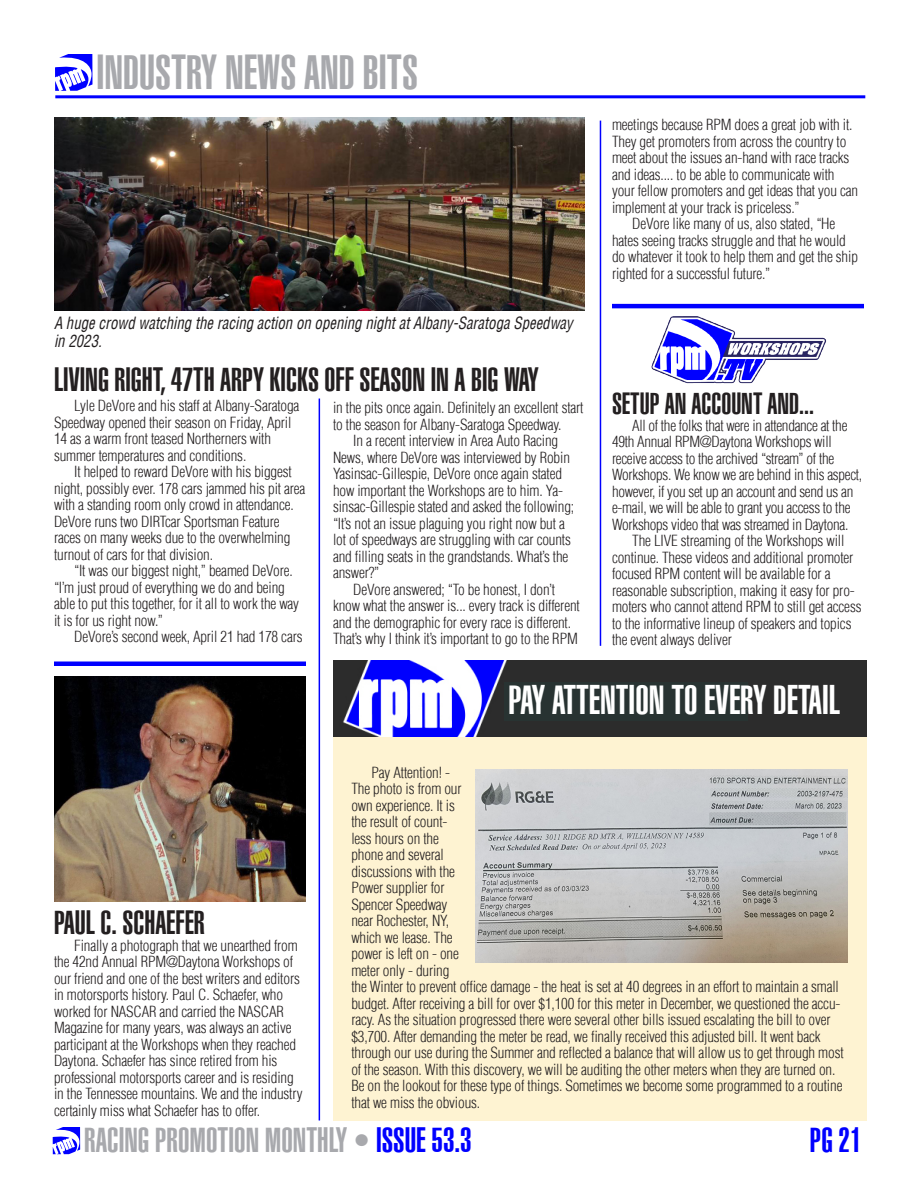
<style>
.page{position:relative;width:918px;height:1188px;background:#fff}
.page>*{position:absolute;margin:0;border:0;box-sizing:border-box;transform-origin:0 0}
.t1{font:900 extra-condensed 48px "Helvetica";color:#a8a9ad}
.CONTINUED_TEXT{font:900 extra-condensed 40.5px "Helvetica";color:#fff}
.t2{font:900 extra-condensed 34.5px "Helvetica";color:#a8a9ad}
.t3{font:900 extra-condensed 34.5px "Helvetica";color:#00f}
.INDUSTRY_NEWS_HEADLI{font:900 extra-condensed 33px "Helvetica";color:#231f20}
.INDUSTRY_NEWS_HEADLI-2{font:900 extra-condensed 30px "Helvetica";color:#231f20}
.CAPTION_NEW{font:italic condensed 16.5px/18px "Helvetica";color:#231f20;scale:.9 1}
.INDUSTRY_BODY_NEWS_T{font:300 condensed 15px/16.5px "Helvetica";letter-spacing:-.01em;color:#231f20}
.s1{color:#00f}
</style>
<div class="page">
<svg style="left:53px;top:1127px;width:27px;height:27px"></svg>
<div style="left:333px;top:660px;width:533px;height:460px;background:#fef3d2"></div>
<svg style="left:55px;top:54px;width:37px;height:37px"></svg>
<hr style="left:55px;top:95px;width:810px;height:3px;background:#00f">
<img style="left:333px;top:660px;width:533px;height:77px">
<hr style="left:319px;top:399px;width:1px;height:722px;background:#00f">
<div style="left:505px;top:682px;width:243px;height:39px;background:#283332"></div>
<img style="left:476px;top:770px;width:371px;height:193px">
<hr style="left:612px;top:304px;width:252px;height:4px;background:#00f">
<img style="left:651px;top:316px;width:175px;height:68px">
<img style="left:54px;top:118px;width:531px;height:192px">
<img style="left:54px;top:676px;width:252px;height:225px">
<hr style="left:54px;top:662px;width:252px;height:4px;background:#00f">
<hr style="left:600px;top:121px;width:1px;height:525px;background:#00f">
<p class="t1" style="left:96px;top:50px;width:323px">INDUSTRY NEWS AND BITS</p>
<p class="CAPTION_NEW" style="left:54px;top:315px;width:578px">A huge crowd watching the racing action on opening night at Albany-Saratoga Speedway in 2023.</p>
<p class="INDUSTRY_NEWS_HEADLI" style="left:54px;top:364px;width:486px">LIVING RIGHT, 47TH ARPY KICKS OFF SEASON IN A BIG WAY</p>
<p class="INDUSTRY_BODY_NEWS_T" style="left:333px;top:401px;width:252px">in the pits once again. Definitely an excellent start to the season for Albany-Saratoga Speedway.</p>
<p class="INDUSTRY_BODY_NEWS_T" style="left:333px;top:434px;width:243px;text-indent:20px">In a recent interview in Area Auto Racing News, where DeVore was interviewed by Robin Yasinsac-Gillespie, DeVore once again stated how important the Workshops are to him. Ya&shy;sinsac-Gillespie stated and asked the following; “It’s not an issue plaguing you right now but a lot of speedways are struggling with car counts and filling seats in the grandstands. What’s the answer?”</p>
<p class="INDUSTRY_BODY_NEWS_T" style="left:333px;top:582px;width:248px;text-align:center">DeVore answered; “To be honest, I don’t<br>know what the answer is... every track is different and the demographic for every race is different.<br>That’s why I think it’s important to go to the RPM</p>
<p class="INDUSTRY_BODY_NEWS_T" style="left:54px;top:399px;width:247px;text-indent:20px">Lyle DeVore and his staff at Albany-Saratoga Speedway opened their season on Friday, April 14 as a warm front teased Northerners with summer temperatures and conditions.</p>
<p class="INDUSTRY_BODY_NEWS_T" style="left:54px;top:465px;width:253px;text-indent:20px">It helped to reward DeVore with his biggest night, possibly ever. 178 cars jammed his pit area with a standing room only crowd in attendance.<br>DeVore runs two DIRTcar Sportsman Feature races on many weeks due to the overwhelming turnout of cars for that division.</p>
<p class="INDUSTRY_BODY_NEWS_T" style="left:54px;top:564px;width:247px;text-indent:20px">“It was our biggest night,” beamed DeVore. “I’m just proud of everything we do and being able to put this together, for it all to work the way it is for us right now.”</p>
<p class="INDUSTRY_BODY_NEWS_T" style="left:74px;top:630px;width:230px">DeVore’s second week, April 21 had 178 cars</p>
<p class="INDUSTRY_BODY_NEWS_T" style="left:612px;top:118px;width:248px">meetings because RPM does a great job with it.<br>They get promoters from across the country to meet about the issues an-hand with race tracks and ideas.... to be able to communicate with your fellow promoters and get ideas that you can implement at your track is priceless.”</p>
<p class="INDUSTRY_BODY_NEWS_T" style="left:612px;top:217px;width:247px;text-indent:20px">DeVore like many of us, also stated, “He hates seeing tracks struggle and that he would do whatever it took to help them and get the ship righted for a successful future.”</p>
<p class="INDUSTRY_NEWS_HEADLI-2" style="left:612px;top:390px;width:204px">SETUP AN ACCOUNT AND...</p>
<p class="INDUSTRY_BODY_NEWS_T" style="left:612px;top:418px;width:252px;text-indent:20px">All of the folks that were in attendance at the 49th Annual RPM@Daytona Workshops will receive access to the archived “stream” of the Workshops. We know we are behind in this aspect, however, if you set up an account and send us an e-mail, we will be able to grant you access to the Workshops video that was streamed in Daytona.</p>
<p class="INDUSTRY_BODY_NEWS_T" style="left:612px;top:534px;width:251px;text-indent:20px">The LIVE streaming of the Workshops will continue. These videos and additional promoter focused RPM content will be available for a reasonable subscription, making it easy for pro&shy;moters who cannot attend RPM to still get access to the informative lineup of speakers and topics the event always deliver</p>
<p class="INDUSTRY_NEWS_HEADLI" style="left:54px;top:908px;width:152px">PAUL C. SCHAEFER</p>
<p class="INDUSTRY_BODY_NEWS_T" style="left:54px;top:939px;width:250px;text-indent:20px">Finally a photograph that we unearthed from the 42nd Annual RPM@Daytona Workshops of our friend and one of the best writers and editors in motorsports history. Paul C. Schaefer, who worked for NASCAR and carried the NASCAR Magazine for many years, was always an active participant at the Workshops when they reached Daytona. Schaefer has since retired from his professional motorsports career and is residing in the Tennessee mountains. We and the industry certainly miss what Schaefer has to offer.</p>
<p class="CONTINUED_TEXT" style="left:508px;top:682px;width:333px">PAY ATTENTION TO EVERY DETAIL</p>
<p class="INDUSTRY_BODY_NEWS_T" style="left:351px;top:765px;width:494px;text-indent:20px">Pay Attention! -<br>The photo is from our<br>own experience. It is<br>the result of count-<br>less hours on the<br>phone and several<br>discussions with the<br>Power supplier for<br>Spencer Speedway<br>near Rochester, NY,<br>which we lease. The<br>power is left on - one<br>meter only - during<br>the Winter to prevent office damage - the heat is set at 40 degrees in an effort to maintain a small budget. After receiving a bill for over $1,100 for this meter in December, we questioned the accu&shy;racy. As the situation progressed there were several other bills issued escalating the bill to over $3,700. After demanding the meter be read, we finally received this adjusted bill. It went back through our use during the Summer and reflected a balance that will allow us to get through most of the season. With this discovery, we will be auditing the other meters when they are turned on.<br>Be on the lookout for these type of things. Sometimes we become some programmed to a routine that we miss the obvious.</p>
<h3 class="t2" style="left:84px;top:1124px;width:389px">RACING PROMOTION MONTHLY • <span class="s1">ISSUE 53.3</span></h3>
<h3 class="t3" style="left:810px;top:1124px;width:53px">PG 21</h3>
</div>
